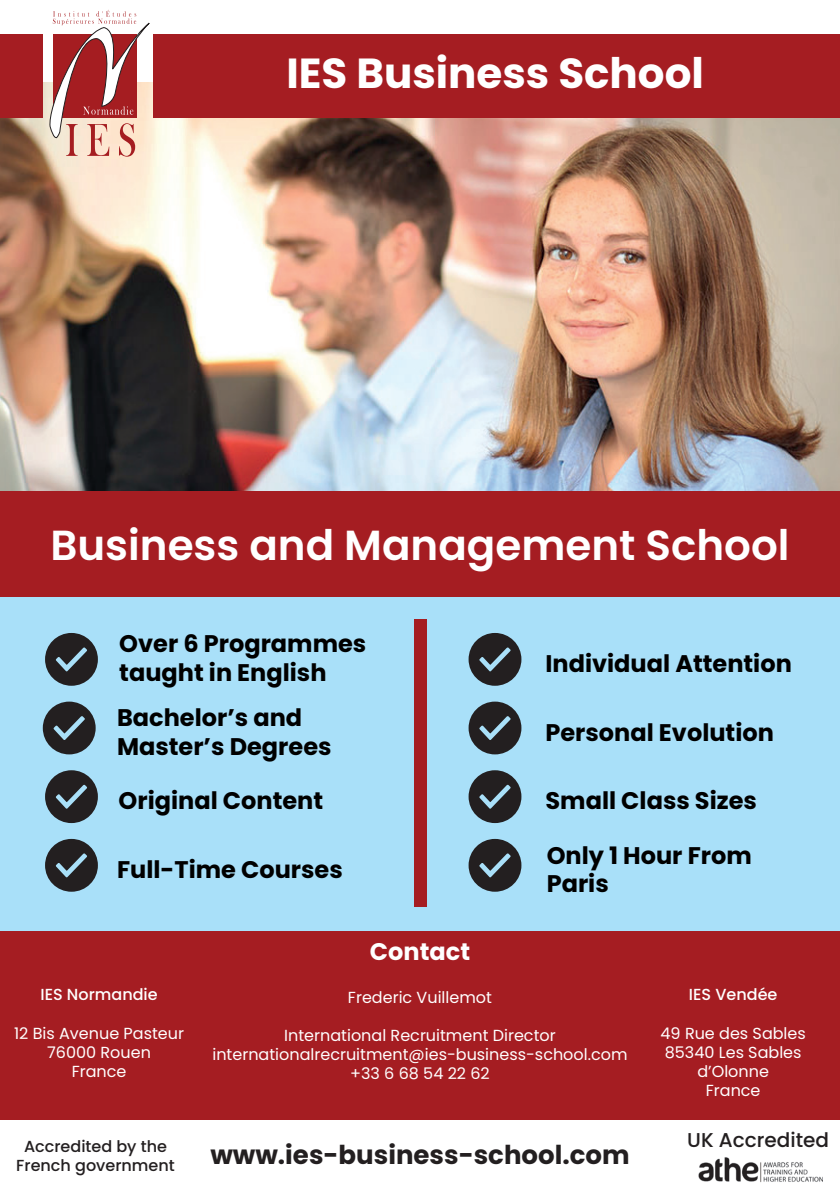
<style>
.page{position:relative;width:840px;height:1191px;background:#fff}
.page>*{position:absolute;margin:0;border:0;box-sizing:border-box;transform-origin:0 0}
.t1{font:600 42px "Poppins";color:#fff}
.t2{font:700 42px "Poppins";color:#fff}
.t3{font:700 26px "Poppins";color:#231f20}
.t4{font:700 24px/28.8px "Poppins";color:#000}
.t5{font:700 24px "Poppins";color:#fff}
.t6{font:500 20px "Poppins";color:#231f20}
.t7{font:16px/19.2px "Poppins";color:#fff;text-align:center}
.t8{font:500 16px/19.2px "Poppins";color:#231f20;text-align:center}
.t9{font:500 16px "Poppins";color:#fff}
</style>
<div class="page">
<div style="left:0;top:596px;width:839px;height:334px;background:#a9e0f9"></div>
<div style="left:413px;top:619px;width:13px;height:288px;background:#a51d22"></div>
<svg style="left:468px;top:701px;width:53px;height:53px"></svg>
<svg style="left:45px;top:770px;width:53px;height:53px"></svg>
<svg style="left:45px;top:839px;width:53px;height:52px"></svg>
<img style="left:0;top:82px;width:839px;height:409px">
<svg style="left:468px;top:633px;width:53px;height:53px"></svg>
<svg style="left:468px;top:770px;width:53px;height:53px"></svg>
<svg style="left:43px;top:701px;width:53px;height:53px"></svg>
<svg style="left:45px;top:633px;width:53px;height:53px"></svg>
<svg style="left:468px;top:839px;width:53px;height:52px"></svg>
<div style="left:153px;top:34px;width:686px;height:84px;background:#a51d22"></div>
<div style="left:0;top:34px;width:43px;height:84px;background:#a51d22"></div>
<svg style="left:47px;top:10px;width:103px;height:147px"></svg>
<div style="left:0;top:930px;width:839px;height:189px;background:#a51d22"></div>
<div style="left:0;top:491px;width:839px;height:106px;background:#a51d22"></div>
<img style="left:698px;top:1157px;width:124px;height:26px">
<h1 class="t2" style="left:286px;top:49px;width:419px">IES Business School</h1>
<h1 class="t1" style="left:50px;top:521px;width:740px">Business and Management School</h1>
<h3 class="t4" style="left:119px;top:629px;width:248px">Over 6 Programmes taught in English</h3>
<h3 class="t4" style="left:117px;top:703px;width:216px">Bachelor’s and<br>Master’s Degrees</h3>
<h3 class="t4" style="left:118px;top:786px;width:206px">Original Content</h3>
<h3 class="t4" style="left:117px;top:855px;width:227px">Full-Time Courses</h3>
<h3 class="t4" style="left:545px;top:649px;width:248px">Individual Attention</h3>
<h3 class="t4" style="left:545px;top:718px;width:230px">Personal Evolution</h3>
<h3 class="t4" style="left:545px;top:786px;width:213px">Small Class Sizes</h3>
<h3 class="t4" style="left:546px;top:841px;width:206px">Only 1 Hour From<br>Paris</h3>
<p class="t9" style="left:40px;top:985px;width:119px">IES Normandie</p>
<p class="t7" style="left:14px;top:1023px;width:171px">12 Bis Avenue Pasteur<br>76000 Rouen<br>France</p>
<p class="t8" style="left:16px;top:1136px;width:160px">Accredited by the<br>French government</p>
<h3 class="t5" style="left:370px;top:938px;width:102px">Contact</h3>
<p class="t7" style="left:348px;top:987px;width:145px">Frederic Vuillemot</p>
<p class="t7" style="left:212px;top:1026px;width:416px">International Recruitment Director internationalrecruitment@ies-business-school.com +33 6 68 54 22 62</p>
<h2 class="t3" style="left:210px;top:1139px;width:420px">www.ies-business-school.com</h2>
<p class="t9" style="left:688px;top:985px;width:90px">IES Vendée</p>
<p class="t7" style="left:660px;top:1023px;width:147px">49 Rue des Sables<br>85340 Les Sables d’Olonne<br>France</p>
<p class="t6" style="left:686px;top:1128px;width:143px">UK Accredited</p>
</div>
